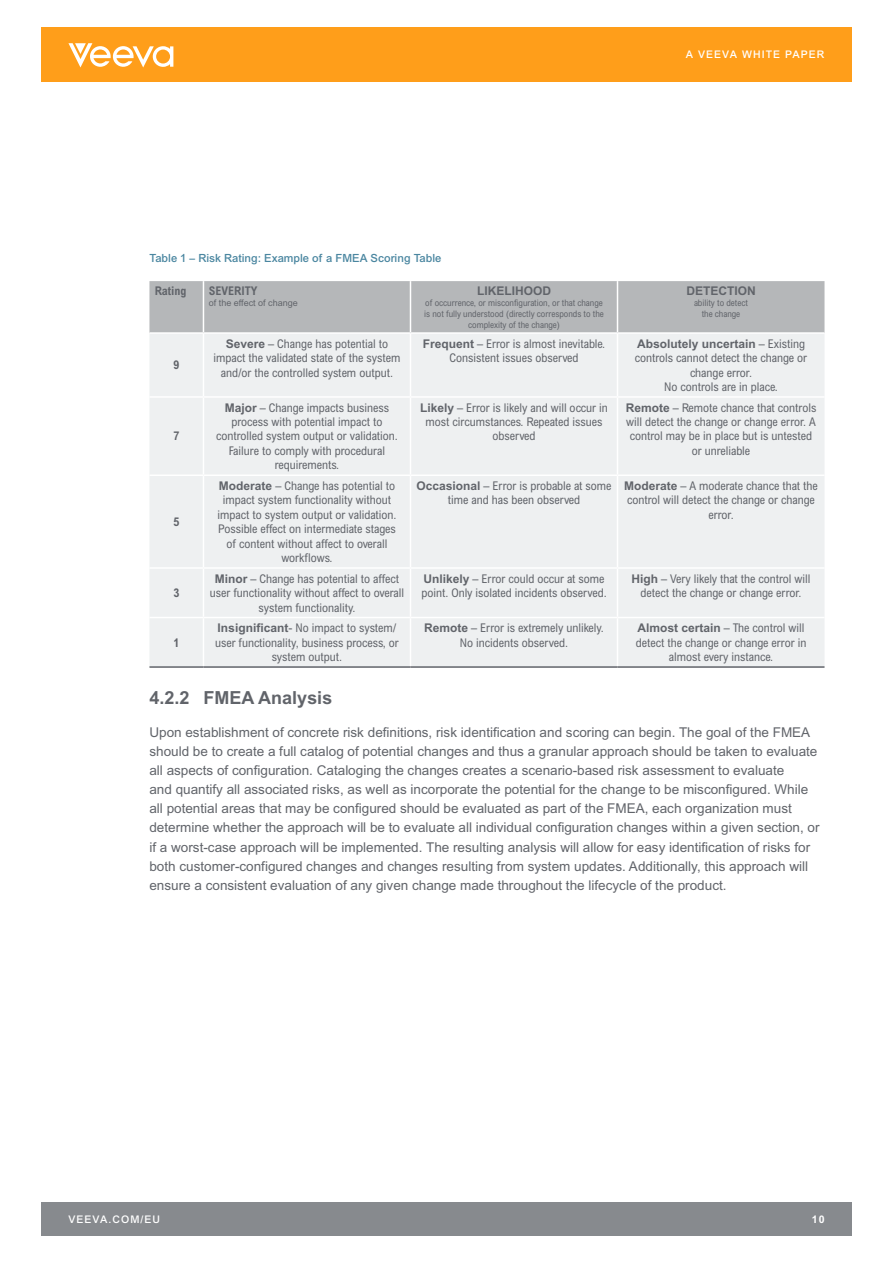
<style>
.page{position:relative;width:893px;height:1263px;background:#fff}
.page>*{position:absolute;margin:0;border:0;box-sizing:border-box;transform-origin:0 0}
.t1{font:700 18px "Arial MT Std";color:#61646a}
.t2{font:13.5px/19.2px "Arial MT Std";color:#61646a}
.t3{font:condensed 12px/14.4px "Arial MT Std";color:#61646a;text-align:center}
.t4{font:700 condensed 12px "Arial MT Std";color:#61646a}
.t5{font:700 12px "Arial MT Std";color:#61646a}
.t6{font:500 11.25px "Arial MT Std";color:#4a86a0}
.t7{font:500 10.5px "Arial MT Std";letter-spacing:.1em;color:#fff}
.t8{font:700 10.5px "Arial MT Std";color:#fff}
.t9{font:condensed 9px/10.8px "Arial MT Std";color:#61646a;text-align:center}
.t10{font:9px "Arial MT Std";color:#61646a}
.s1{font-weight:700;font-stretch:normal}
</style>
<div class="page">
<div style="left:41px;top:1202px;width:810px;height:34px;background:#878a8e"></div>
<div style="left:41px;top:27px;width:810px;height:54px;background:#ff9e1a"></div>
<svg style="left:68px;top:43px;width:105px;height:25px"></svg>
<div style="left:149px;top:281px;width:675px;height:51px;background:#b5b7b9"></div>
<div style="left:150px;top:334px;width:674px;height:332px;background:#eef0f1"></div>
<hr style="left:203px;top:281px;width:1px;height:51px;background:#fff">
<hr style="left:410px;top:281px;width:1px;height:51px;background:#fff">
<hr style="left:617px;top:281px;width:1px;height:51px;background:#fff">
<hr style="left:203px;top:334px;width:1px;height:62px;background:#fff">
<hr style="left:410px;top:334px;width:1px;height:62px;background:#fff">
<hr style="left:617px;top:334px;width:1px;height:62px;background:#fff">
<hr style="left:149px;top:396px;width:54px;height:2px;background:#fff">
<hr style="left:203px;top:396px;width:207px;height:2px;background:#fff">
<hr style="left:203px;top:398px;width:1px;height:76px;background:#fff">
<hr style="left:410px;top:396px;width:207px;height:2px;background:#fff">
<hr style="left:410px;top:398px;width:1px;height:76px;background:#fff">
<hr style="left:617px;top:396px;width:207px;height:2px;background:#fff">
<hr style="left:617px;top:398px;width:1px;height:76px;background:#fff">
<hr style="left:149px;top:474px;width:54px;height:2px;background:#fff">
<hr style="left:203px;top:474px;width:207px;height:2px;background:#fff">
<hr style="left:203px;top:476px;width:1px;height:91px;background:#fff">
<hr style="left:410px;top:474px;width:207px;height:2px;background:#fff">
<hr style="left:410px;top:476px;width:1px;height:91px;background:#fff">
<hr style="left:617px;top:474px;width:207px;height:2px;background:#fff">
<hr style="left:617px;top:476px;width:1px;height:91px;background:#fff">
<hr style="left:149px;top:567px;width:54px;height:2px;background:#fff">
<hr style="left:203px;top:567px;width:207px;height:2px;background:#fff">
<hr style="left:203px;top:569px;width:1px;height:48px;background:#fff">
<hr style="left:410px;top:567px;width:207px;height:2px;background:#fff">
<hr style="left:410px;top:569px;width:1px;height:48px;background:#fff">
<hr style="left:617px;top:567px;width:207px;height:2px;background:#fff">
<hr style="left:617px;top:569px;width:1px;height:48px;background:#fff">
<hr style="left:149px;top:617px;width:54px;height:1px;background:#fff">
<hr style="left:203px;top:617px;width:207px;height:1px;background:#fff">
<hr style="left:203px;top:618px;width:1px;height:48px;background:#fff">
<hr style="left:410px;top:617px;width:207px;height:1px;background:#fff">
<hr style="left:410px;top:618px;width:1px;height:48px;background:#fff">
<hr style="left:617px;top:617px;width:207px;height:1px;background:#fff">
<hr style="left:617px;top:618px;width:1px;height:48px;background:#fff">
<hr style="left:149px;top:666px;width:54px;height:2px;background:#61646a">
<hr style="left:203px;top:666px;width:207px;height:2px;background:#61646a">
<hr style="left:410px;top:666px;width:207px;height:2px;background:#61646a">
<hr style="left:617px;top:666px;width:207px;height:2px;background:#61646a">
<p class="t6" style="left:149px;top:251px;width:293px">Table 1 – Risk Rating: Example of a FMEA Scoring Table</p>
<p class="t4" style="left:155px;top:284px;width:33px">Rating</p>
<p class="t4" style="left:209px;top:284px;width:50px">SEVERITY</p>
<p class="t10" style="left:209px;top:298px;width:90px">of the effect of change</p>
<p class="t5" style="left:477px;top:284px;width:76px">LIKELIHOOD</p>
<p class="t9" style="left:424px;top:297px;width:181px">of occurrence, or misconfiguration, or that change is not fully understood (directly corresponds to the complexity of the change)</p>
<p class="t7" style="left:686px;top:48px;width:140px">A VEEVA WHITE PAPER</p>
<p class="t5" style="left:686px;top:284px;width:71px">DETECTION</p>
<p class="t9" style="left:694px;top:297px;width:55px">ability to detect the change</p>
<p class="t4" style="left:173px;top:358px;width:7px">9</p>
<p class="t4" style="left:173px;top:429px;width:7px">7</p>
<p class="t4" style="left:173px;top:515px;width:7px">5</p>
<p class="t4" style="left:173px;top:586px;width:7px">3</p>
<p class="t3" style="left:214px;top:336px;width:188px"><span class="s1">Severe</span> – Change has potential to impact the validated state of the system and/or the controlled system output.</p>
<p class="t3" style="left:423px;top:336px;width:184px"><span class="s1">Frequent</span> – Error is almost inevitable.<br>Consistent issues observed</p>
<p class="t3" style="left:635px;top:336px;width:174px"><span class="s1">Absolutely uncertain</span> – Existing controls cannot detect the change or change error.<br>No controls are in place.</p>
<p class="t3" style="left:216px;top:400px;width:183px"><span class="s1">Major</span> – Change impacts business process with potential impact to controlled system output or validation.<br>Failure to comply with procedural requirements.</p>
<p class="t3" style="left:420px;top:400px;width:189px"><span class="s1">Likely</span> – Error is likely and will occur in most circumstances. Repeated issues observed</p>
<p class="t3" style="left:626px;top:400px;width:192px"><span class="s1">Remote</span> – Remote chance that controls will detect the change or change error. A control may be in place but is untested or unreliable</p>
<p class="t3" style="left:218px;top:478px;width:180px"><span class="s1">Moderate</span> – Change has potential to impact system functionality without impact to system output or validation.<br>Possible effect on intermediate stages of content without affect to overall workflows.</p>
<p class="t3" style="left:417px;top:478px;width:196px"><span class="s1">Occasional</span> – Error is probable at some time and has been observed</p>
<p class="t3" style="left:624px;top:478px;width:195px"><span class="s1">Moderate</span> – A moderate chance that the control will detect the change or change error.</p>
<p class="t3" style="left:210px;top:571px;width:196px"><span class="s1">Minor</span> – Change has potential to affect user functionality without affect to overall system functionality.</p>
<p class="t3" style="left:421px;top:571px;width:187px;text-align:left"><span class="s1">Unlikely</span> – Error could occur at some point. Only isolated incidents observed.</p>
<p class="t3" style="left:631px;top:571px;width:181px"><span class="s1">High</span> – Very likely that the control will detect the change or change error.</p>
<p class="t3" style="left:215px;top:621px;width:185px"><span class="s1">Insignificant</span>- No impact to system/ user functionality, business process, or system output.</p>
<p class="t3" style="left:424px;top:621px;width:181px"><span class="s1">Remote</span> – Error is extremely unlikely.<br>No incidents observed.</p>
<p class="t3" style="left:636px;top:621px;width:172px"><span class="s1">Almost certain</span> – The control will detect the change or change error in almost every instance.</p>
<h1 class="t1" style="left:149px;top:687px;width:184px">4.2.2 FMEA Analysis</h1>
<p class="t2" style="left:149px;top:722px;width:672px">Upon establishment of concrete risk definitions, risk identification and scoring can begin. The goal of the FMEA should be to create a full catalog of potential changes and thus a granular approach should be taken to evaluate all aspects of configuration. Cataloging the changes creates a scenario-based risk assessment to evaluate<br>and quantify all associated risks, as well as incorporate the potential for the change to be misconfigured. While all potential areas that may be configured should be evaluated as part of the FMEA, each organization must determine whether the approach will be to evaluate all individual configuration changes within a given section, or if a worst-case approach will be implemented. The resulting analysis will allow for easy identification of risks for both customer-configured changes and changes resulting from system updates. Additionally, this approach will ensure a consistent evaluation of any given change made throughout the lifecycle of the product.</p>
<p class="t4" style="left:173px;top:635px;width:7px">1</p>
<p class="t7" style="left:68px;top:1213px;width:93px">VEEVA.COM/EU</p>
<p class="t8" style="left:812px;top:1213px;width:14px">10</p>
</div>
